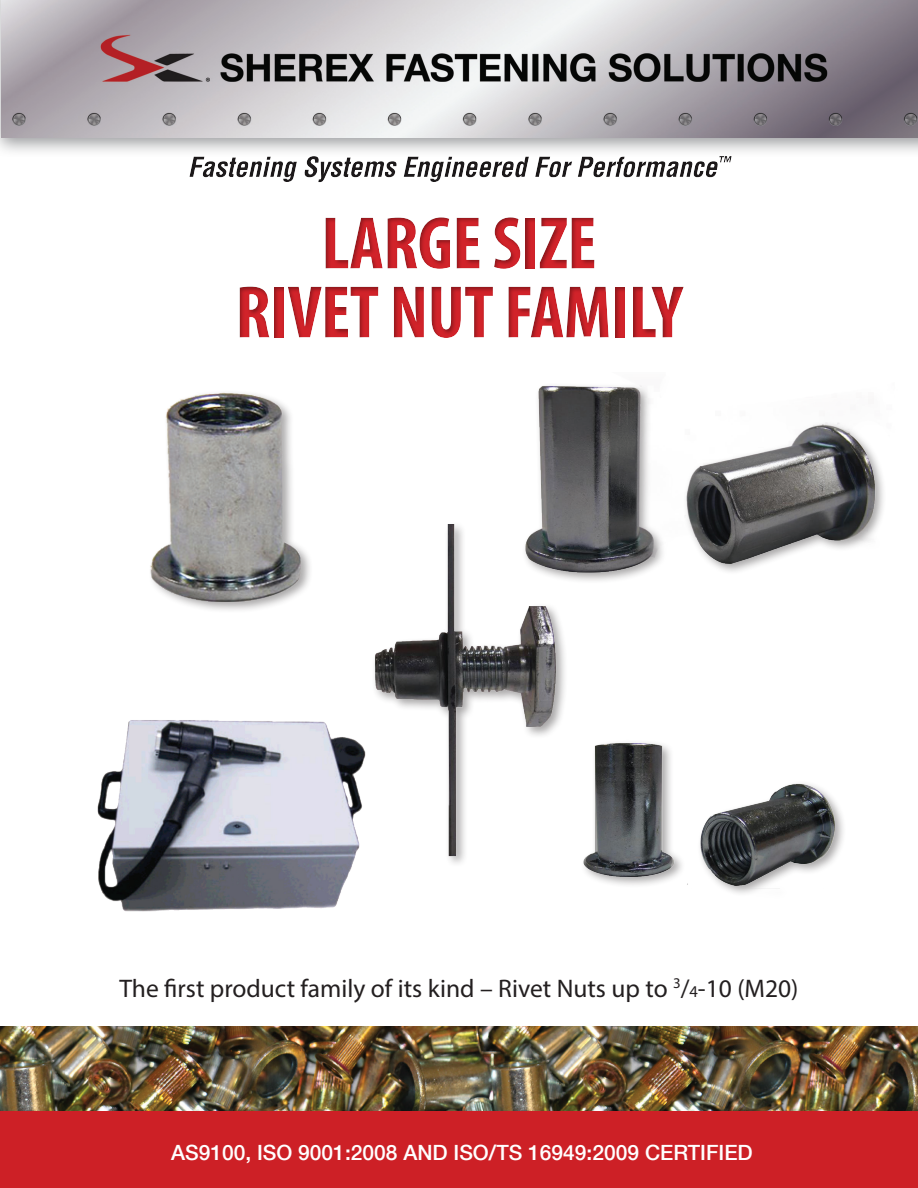
<style>
.page{position:relative;width:918px;height:1188px;background:#fff}
.page>*{position:absolute;margin:0;border:0;box-sizing:border-box;transform-origin:0 0}
.t1{font:700 condensed 75px/69px "Myriad Pro";letter-spacing:-.01em;color:#d1232a;text-align:center}
.t2{font:25.5px "Myriad Pro";color:#231f20}
.t3{font:500 21px "Helvetica Neue";color:#fff}
.s1{font-size:16.5px}
</style>
<div class="page">
<img style="left:150px;top:392px;width:160px;height:218px">
<img style="left:538px;top:385px;width:345px;height:196px">
<div style="left:580px;top:739px;width:267px;height:162px;background:#231f20;opacity:.4"></div>
<img style="left:580px;top:739px;width:257px;height:149px">
<img style="left:374px;top:525px;width:197px;height:339px">
<img style="left:97px;top:720px;width:269px;height:192px">
<div style="left:53px;top:113px;width:811px;height:259px;background:#231f20;opacity:.4"></div>
<img style="left:0;top:1026px;width:918px;height:85px">
<div style="left:0;top:1111px;width:918px;height:77px;background:#cd2026"></div>
<div style="left:0;top:0;width:918px;height:158px;background:#787a7d;opacity:.75"></div>
<img style="left:2px;top:0;width:916px;height:137px">
<h1 class="t1" style="left:235px;top:207px;width:449px">LARGE SIZE<br>RIVET NUT FAMILY</h1>
<p class="t2" style="left:119px;top:972px;width:681px">The first product family of its kind – Rivet Nuts up to <sup>3</sup>/<span class="s1">4</span>-10 (M20)</p>
<p class="t3" style="left:171px;top:1136px;width:583px">AS9100, ISO 9001:2008 AND ISO/TS 16949:2009 CERTIFIED</p>
</div>
